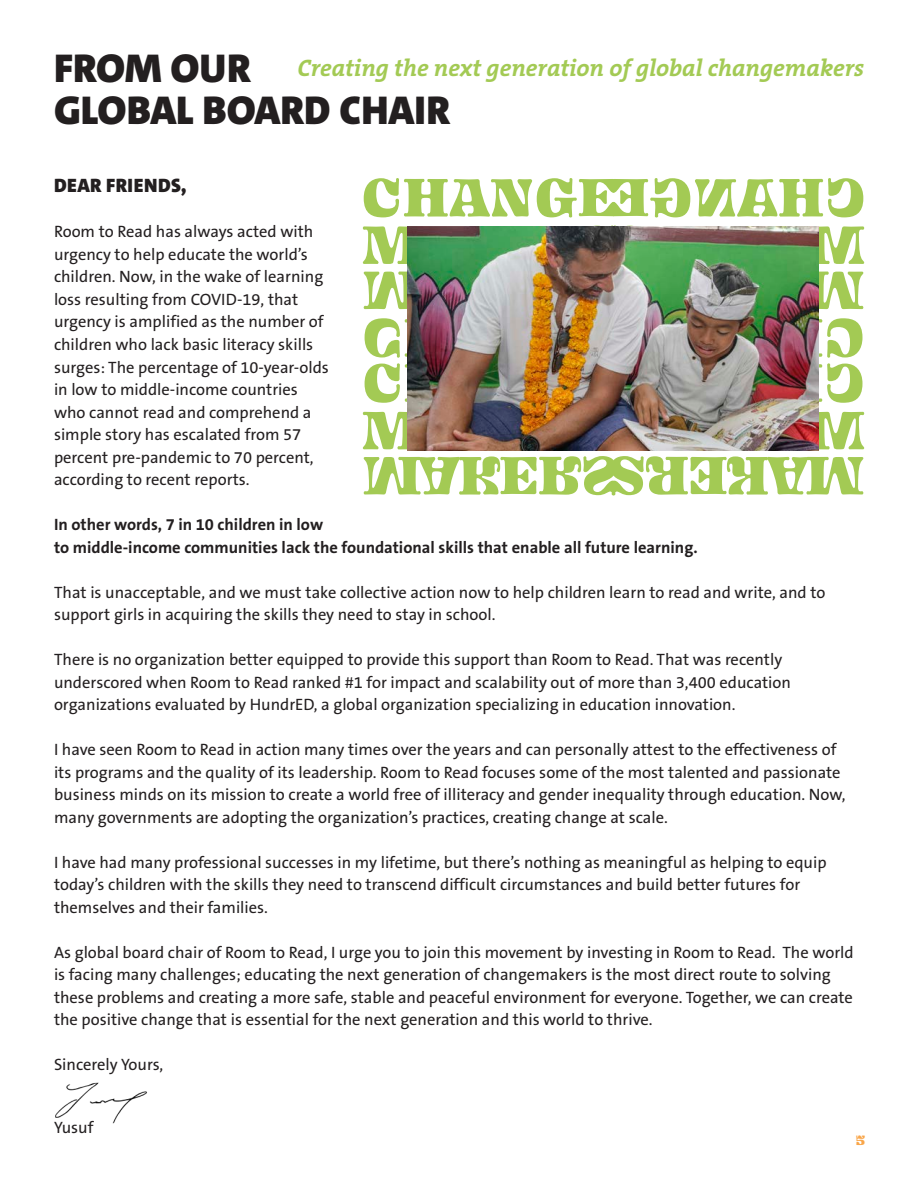
<style>
.page{position:relative;width:918px;height:1188px;background:#fff}
.page>*{position:absolute;margin:0;border:0;box-sizing:border-box;transform-origin:0 0}
.t1{font:900 40.5px "The Sans C4 s";color:#231f20}
.t2{font:24px "The Serif HP7 Bld IT";color:#a3ca54}
.t3{font:900 19.5px "The Sans C4 s";letter-spacing:.02em;color:#231f20}
.t4{font:16.5px/22.5px "The Sans B5 Plain";color:#231f20}
.t5{font:700 16.5px/22.5px "The Sans B7";color:#231f20}
.t6{font:15px "Ohno Blazeface 12 Point";color:#f9a64a}
</style>
<div class="page">
<svg style="left:364px;top:178px;width:499px;height:40px"></svg>
<svg style="left:363px;top:226px;width:501px;height:39px"></svg>
<svg style="left:364px;top:271px;width:499px;height:39px"></svg>
<svg style="left:365px;top:318px;width:497px;height:85px"></svg>
<svg style="left:363px;top:411px;width:501px;height:39px"></svg>
<svg style="left:364px;top:456px;width:499px;height:39px"></svg>
<img style="left:408px;top:227px;width:411px;height:223px">
<img style="left:55px;top:1083px;width:92px;height:40px">
<p class="t1" style="left:54px;top:42px;width:198px">FROM OUR</p>
<p class="t1" style="left:54px;top:84px;width:398px">GLOBAL BOARD CHAIR</p>
<p class="t2" style="left:297px;top:53px;width:568px">Creating the next generation of global changemakers</p>
<p class="t3" style="left:54px;top:173px;width:134px">DEAR FRIENDS,</p>
<p class="t4" style="left:54px;top:221px;width:276px">Room to Read has always acted with urgency to help educate the world’s children. Now, in the wake of learning loss resulting from COVID-19, that urgency is amplified as the number of children who lack basic literacy skills surges: The percentage of 10-year-olds in low to middle-income countries who cannot read and comprehend a simple story has escalated from 57 percent pre-pandemic to 70 percent, according to recent reports.</p>
<p class="t5" style="left:54px;top:514px;width:645px">In other words, 7 in 10 children in low<br>to middle-income communities lack the foundational skills that enable all future learning.</p>
<p class="t4" style="left:54px;top:581px;width:773px">That is unacceptable, and we must take collective action now to help children learn to read and write, and to support girls in acquiring the skills they need to stay in school.</p>
<p class="t4" style="left:54px;top:649px;width:739px">There is no organization better equipped to provide this support than Room to Read. That was recently underscored when Room to Read ranked #1 for impact and scalability out of more than 3,400 education organizations evaluated by HundrED, a global organization specializing in education innovation.</p>
<p class="t4" style="left:54px;top:739px;width:793px">I have seen Room to Read in action many times over the years and can personally attest to the effectiveness of its programs and the quality of its leadership. Room to Read focuses some of the most talented and passionate business minds on its mission to create a world free of illiteracy and gender inequality through education. Now, many governments are adopting the organization’s practices, creating change at scale.</p>
<p class="t4" style="left:54px;top:851px;width:774px">I have had many professional successes in my lifetime, but there’s nothing as meaningful as helping to equip today’s children with the skills they need to transcend difficult circumstances and build better futures for themselves and their families.</p>
<p class="t4" style="left:54px;top:941px;width:801px">As global board chair of Room to Read, I urge you to join this movement by investing in Room to Read. The world is facing many challenges; educating the next generation of changemakers is the most direct route to solving these problems and creating a more safe, stable and peaceful environment for everyone. Together, we can create the positive change that is essential for the next generation and this world to thrive.</p>
<p class="t4" style="left:54px;top:1054px;width:111px">Sincerely Yours,</p>
<p class="t4" style="left:54px;top:1117px;width:41px">Yusuf</p>
<p class="t6" style="left:856px;top:1131px;width:10px">5</p>
</div>
